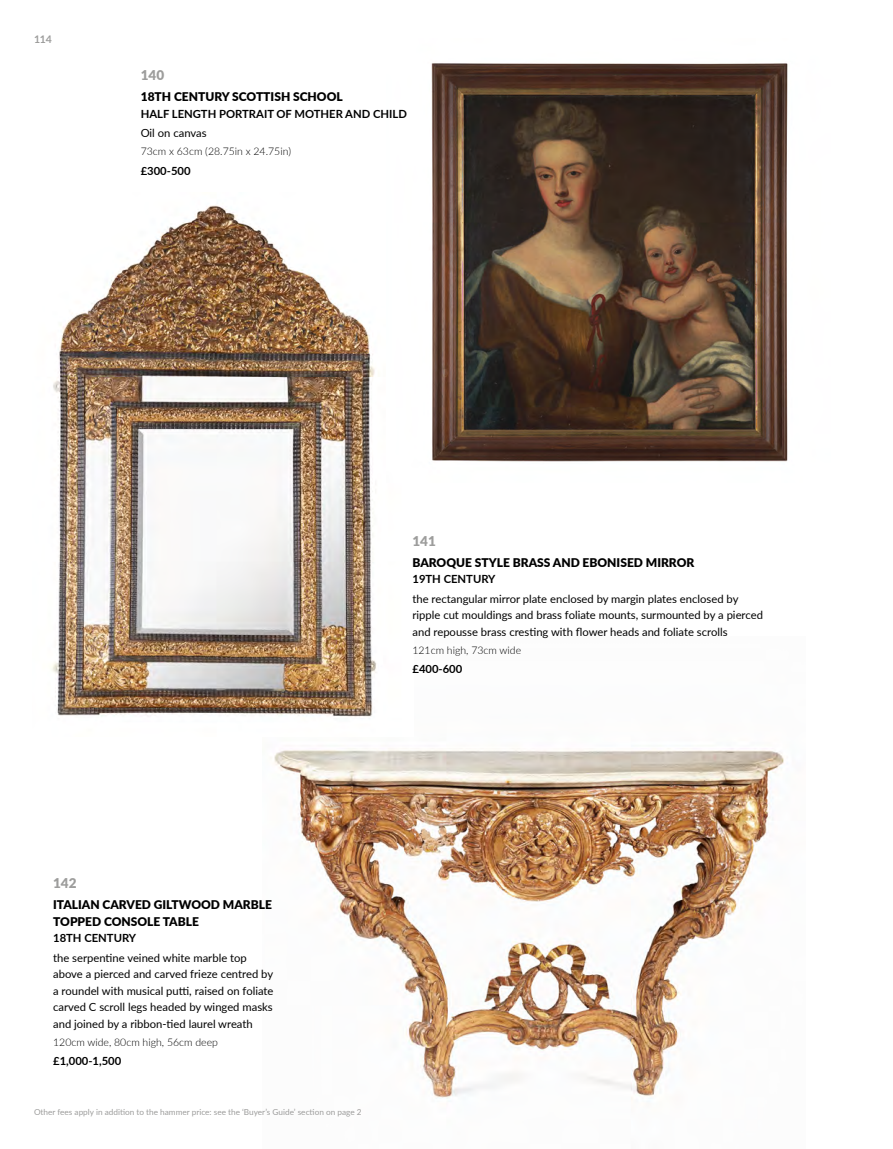
<style>
.page{position:relative;width:893px;height:1149px;background:#fff}
.page>*{position:absolute;margin:0;border:0;box-sizing:border-box;transform-origin:0 0}
._1_Lot_Number{font:900 13.5px "Lato";color:#9d9d9c}
._2_Designer_movement{font:900 12px/16.5px "Lato";color:#000}
._4_Sub_description{font:11.25px/16.5px "Lato";color:#000}
._3_Description{font:700 11.25px "Lato";color:#000}
._8_Estimate{font:700 11.25px "Lato";color:#000}
._5_Dimensions{font:300 10.5px "Lato";color:#000}
.t1{font:700 10.5px "Lato";color:#9d9d9c}
.t2{font:8.25px "Lato";color:#9d9d9c}
</style>
<div class="page">
<img style="left:274px;top:748px;width:510px;height:352px">
<img style="left:51px;top:205px;width:326px;height:514px">
<img style="left:431px;top:63px;width:357px;height:399px">
<p class="t1" style="left:34px;top:31px;width:19px">114</p>
<p class="_1_Lot_Number" style="left:141px;top:65px;width:25px">140</p>
<p class="_2_Designer_movement" style="left:141px;top:88px;width:204px">18TH CENTURY SCOTTISH SCHOOL</p>
<p class="_3_Description" style="left:141px;top:105px;width:268px">HALF LENGTH PORTRAIT OF MOTHER AND CHILD</p>
<p class="_4_Sub_description" style="left:141px;top:124px;width:67px">Oil on canvas</p>
<p class="_5_Dimensions" style="left:141px;top:144px;width:152px">73cm x 63cm (28.75in x 24.75in)</p>
<p class="_8_Estimate" style="left:141px;top:162px;width:51px">£300-500</p>
<p class="_1_Lot_Number" style="left:412px;top:530px;width:25px">141</p>
<p class="_2_Designer_movement" style="left:412px;top:553px;width:283px">BAROQUE STYLE BRASS AND EBONISED MIRROR</p>
<p class="_3_Description" style="left:412px;top:570px;width:85px">19TH CENTURY</p>
<p class="_4_Sub_description" style="left:412px;top:589px;width:352px">the rectangular mirror plate enclosed by margin plates enclosed by ripple cut mouldings and brass foliate mounts, surmounted by a pierced and repousse brass cresting with flower heads and foliate scrolls</p>
<p class="_5_Dimensions" style="left:412px;top:642px;width:110px">121cm high, 73cm wide</p>
<p class="_8_Estimate" style="left:412px;top:660px;width:51px">£400-600</p>
<p class="_1_Lot_Number" style="left:53px;top:873px;width:25px">142</p>
<p class="_2_Designer_movement" style="left:53px;top:895px;width:220px">ITALIAN CARVED GILTWOOD MARBLE<br>TOPPED CONSOLE TABLE</p>
<p class="_3_Description" style="left:53px;top:929px;width:85px">18TH CENTURY</p>
<p class="_4_Sub_description" style="left:53px;top:948px;width:222px">the serpentine veined white marble top above a pierced and carved frieze centred by a roundel with musical putti, raised on foliate carved C scroll legs headed by winged masks and joined by a ribbon-tied laurel wreath</p>
<p class="_5_Dimensions" style="left:53px;top:1034px;width:166px">120cm wide, 80cm high, 56cm deep</p>
<p class="_8_Estimate" style="left:53px;top:1052px;width:70px">£1,000-1,500</p>
<p class="t2" style="left:34px;top:1105px;width:329px">Other fees apply in addition to the hammer price: see the ‘Buyer’s Guide’ section on page 2</p>
</div>
